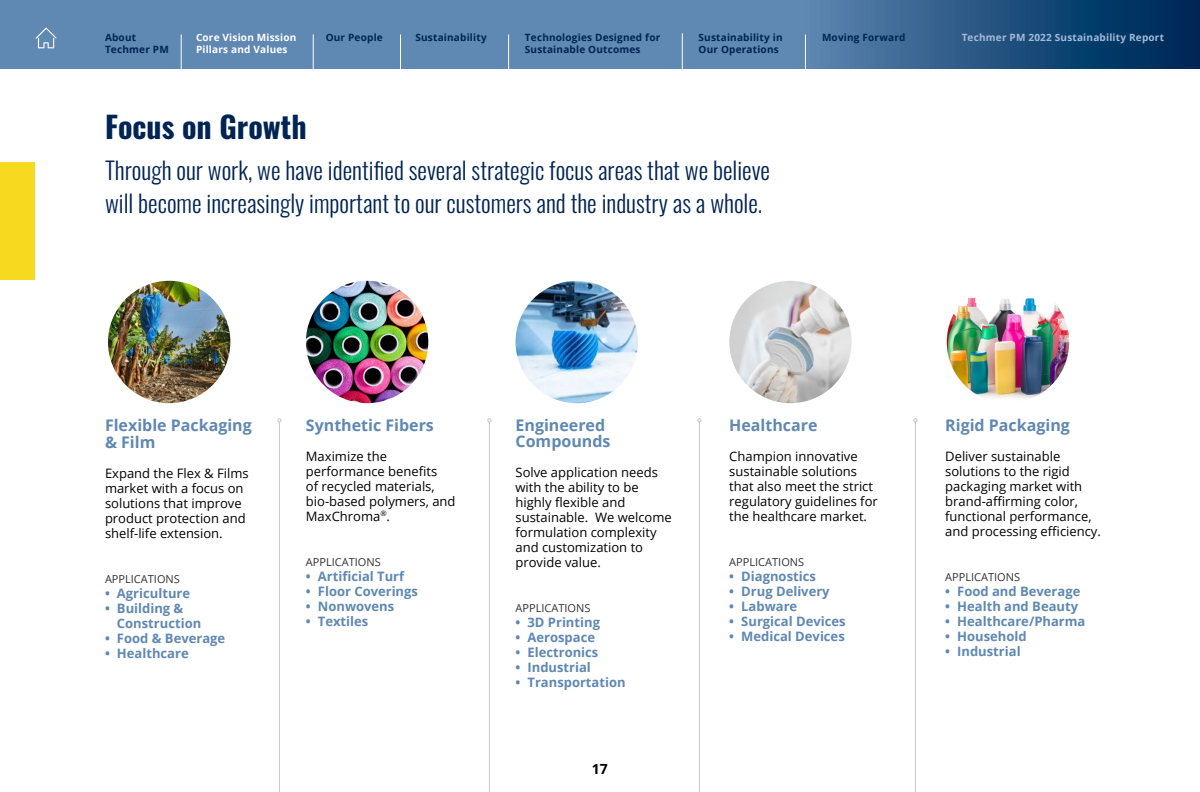
<style>
.page{position:relative;width:1200px;height:792px;background:#fff}
.page>*{position:absolute;margin:0;border:0;box-sizing:border-box;transform-origin:0 0}
.t1{font:700 30px "Oswald";color:#002453}
.t2{font:300 24px/33px "Oswald";color:#002453}
.t3{font:700 16px/17px "Open Sans";color:#5f88b2}
.t4{font:700 14px "Open Sans";color:#000}
.t5{font:13px/15px "Open Sans";color:#000}
.t6{font:700 13px/15px "Open Sans";color:#5f88b2}
.t7{font:11px "Open Sans";color:#333}
.t8{font:700 10px/12px "Open Sans";letter-spacing:.02em;color:#002453}
.t9{font:700 10px/12px "Open Sans";letter-spacing:.02em;color:#fff}
.t10{font:700 10px "Open Sans";letter-spacing:.02em;color:#a2bad9}
</style>
<div class="page">
<div style="left:0;top:162px;width:35px;height:118px;background:#f7d920"></div>
<hr style="left:279px;top:422px;width:1px;height:370px;background:#c5c7c9">
<svg style="left:277px;top:418px;width:4px;height:4px"></svg>
<hr style="left:489px;top:422px;width:1px;height:370px;background:#c5c7c9">
<svg style="left:487px;top:418px;width:4px;height:4px"></svg>
<hr style="left:699px;top:422px;width:1px;height:370px;background:#c5c7c9">
<svg style="left:697px;top:418px;width:4px;height:4px"></svg>
<hr style="left:915px;top:422px;width:1px;height:370px;background:#c5c7c9">
<svg style="left:913px;top:418px;width:4px;height:4px"></svg>
<img style="left:108px;top:281px;width:122px;height:122px;border-radius:61px">
<img style="left:306px;top:281px;width:122px;height:122px;border-radius:61px">
<img style="left:516px;top:281px;width:122px;height:122px;border-radius:61px">
<img style="left:729px;top:281px;width:123px;height:122px;border-radius:61px">
<img style="left:947px;top:281px;width:122px;height:122px;border-radius:61px">
<svg style="left:0;top:0;width:1200px;height:69px;background:#4b76a1"></svg>
<svg style="left:36px;top:28px;width:21px;height:20px"></svg>
<hr style="left:181px;top:34px;width:1px;height:42px;background:#fff">
<hr style="left:313px;top:34px;width:1px;height:42px;background:#fff">
<hr style="left:400px;top:34px;width:1px;height:42px;background:#fff">
<hr style="left:508px;top:34px;width:1px;height:42px;background:#fff">
<hr style="left:682px;top:33px;width:1px;height:41px;background:#fff">
<hr style="left:805px;top:34px;width:1px;height:42px;background:#fff">
<p class="t8" style="left:326px;top:31px;width:59px">Our People</p>
<p class="t8" style="left:699px;top:31px;width:86px">Sustainability in</p>
<p class="t8" style="left:822px;top:31px;width:85px">Moving Forward</p>
<p class="t10" style="left:962px;top:31px;width:204px">Techmer PM 2022 Sustainability Report</p>
<p class="t8" style="left:699px;top:43px;width:82px">Our Operations</p>
<p class="t8" style="left:105px;top:32px;width:65px">About<br>Techmer PM</p>
<p class="t9" style="left:196px;top:32px;width:102px">Core Vision Mission<br>Pillars and Values</p>
<p class="t8" style="left:416px;top:32px;width:73px">Sustainability</p>
<p class="t8" style="left:525px;top:32px;width:137px">Technologies Designed for<br>Sustainable Outcomes</p>
<h1 class="t1" style="left:105px;top:111px;width:203px">Focus on Growth</h1>
<h2 class="t2" style="left:105px;top:151px;width:667px">Through our work, we have identified several strategic focus areas that we believe will become increasingly important to our customers and the industry as a whole.</h2>
<p class="t3" style="left:105px;top:416px;width:148px">Flexible Packaging &amp; Film</p>
<p class="t5" style="left:105px;top:465px;width:145px">Expand the Flex &amp; Films market with a focus on solutions that improve product protection and shelf-life extension.</p>
<p class="t7" style="left:105px;top:571px;width:76px">APPLICATIONS</p>
<p class="t6" style="left:105px;top:585px;width:87px">• Agriculture</p>
<p class="t6" style="left:117px;top:600px;width:86px;text-indent:-12px">• Building &amp;<br>Construction</p>
<p class="t6" style="left:105px;top:630px;width:122px">• Food &amp; Beverage</p>
<p class="t6" style="left:105px;top:645px;width:85px">• Healthcare</p>
<p class="t3" style="left:306px;top:416px;width:130px">Synthetic Fibers</p>
<p class="t5" style="left:306px;top:448px;width:151px">Maximize the performance benefits<br>of recycled materials, bio-based polymers, and<br>MaxChroma<sup>®</sup>.</p>
<p class="t7" style="left:306px;top:554px;width:76px">APPLICATIONS</p>
<p class="t6" style="left:306px;top:568px;width:100px">• Artificial Turf</p>
<p class="t6" style="left:306px;top:583px;width:114px">• Floor Coverings</p>
<p class="t6" style="left:306px;top:598px;width:90px">• Nonwovens</p>
<p class="t6" style="left:306px;top:613px;width:64px">• Textiles</p>
<p class="t3" style="left:516px;top:416px;width:96px;line-height:16px">Engineered<br>Compounds</p>
<p class="t5" style="left:516px;top:464px;width:158px">Solve application needs with the ability to be highly flexible and sustainable. We welcome formulation complexity and customization to provide value.</p>
<p class="t7" style="left:516px;top:600px;width:76px">APPLICATIONS</p>
<p class="t6" style="left:516px;top:614px;width:86px">• 3D Printing</p>
<p class="t6" style="left:516px;top:629px;width:81px">• Aerospace</p>
<p class="t6" style="left:516px;top:644px;width:84px">• Electronics</p>
<p class="t6" style="left:516px;top:659px;width:77px">• Industrial</p>
<p class="t6" style="left:516px;top:674px;width:112px">• Transportation</p>
<p class="t4" style="left:592px;top:759px;width:17px">17</p>
<p class="t3" style="left:729px;top:416px;width:90px">Healthcare</p>
<p class="t5" style="left:729px;top:448px;width:150px">Champion innovative sustainable solutions that also meet the strict regulatory guidelines for the healthcare market.</p>
<p class="t7" style="left:729px;top:554px;width:76px">APPLICATIONS</p>
<p class="t6" style="left:729px;top:568px;width:88px">• Diagnostics</p>
<p class="t6" style="left:729px;top:583px;width:102px">• Drug Delivery</p>
<p class="t6" style="left:729px;top:598px;width:69px">• Labware</p>
<p class="t6" style="left:729px;top:613px;width:118px">• Surgical Devices</p>
<p class="t6" style="left:729px;top:628px;width:117px">• Medical Devices</p>
<p class="t3" style="left:945px;top:416px;width:126px">Rigid Packaging</p>
<p class="t5" style="left:945px;top:448px;width:157px">Deliver sustainable solutions to the rigid packaging market with brand-affirming color, functional performance, and processing efficiency.</p>
<p class="t7" style="left:945px;top:569px;width:76px">APPLICATIONS</p>
<p class="t6" style="left:945px;top:583px;width:137px">• Food and Beverage</p>
<p class="t6" style="left:945px;top:598px;width:134px">• Health and Beauty</p>
<p class="t6" style="left:945px;top:613px;width:142px">• Healthcare/Pharma</p>
<p class="t6" style="left:945px;top:628px;width:83px">• Household</p>
<p class="t6" style="left:945px;top:643px;width:77px">• Industrial</p>
</div>
